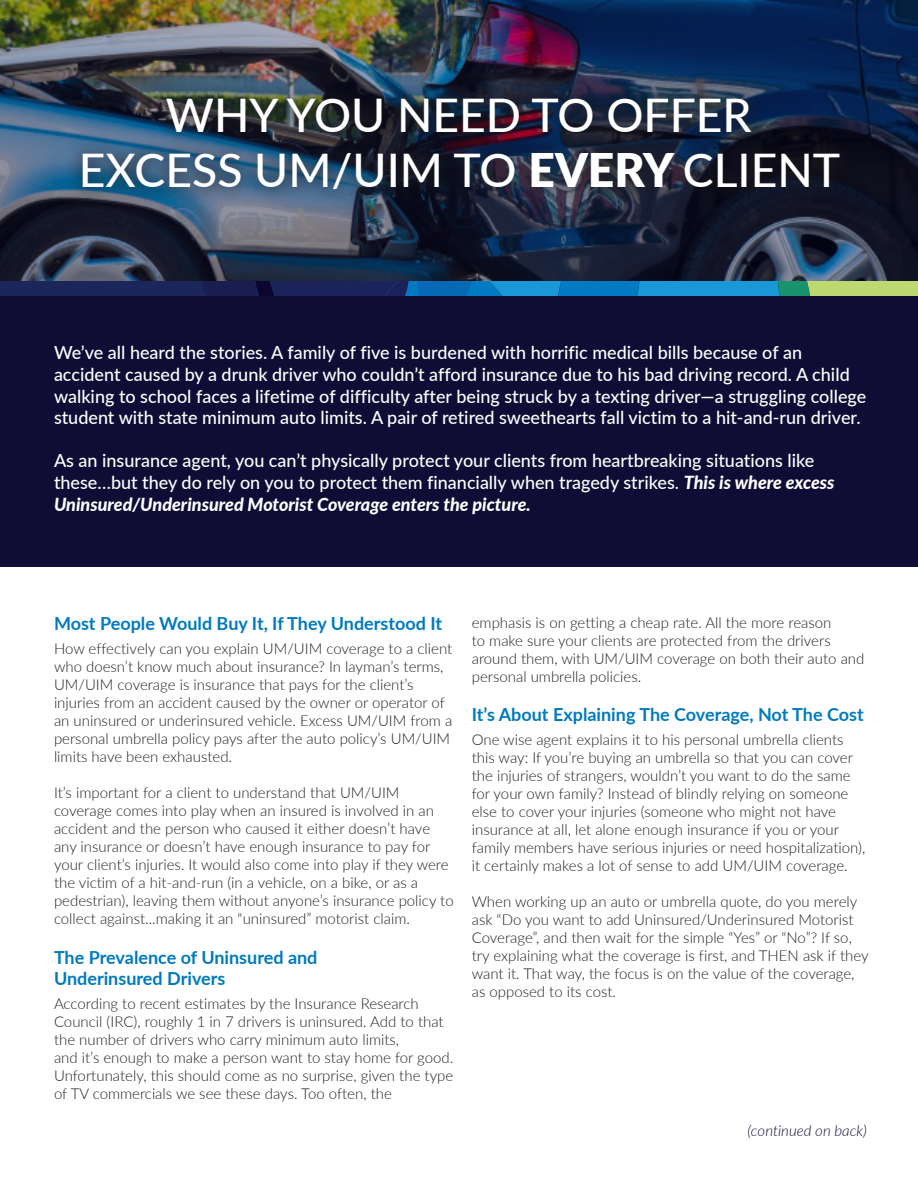
<style>
.page{position:relative;width:918px;height:1188px;background:#fff}
.page>*{position:absolute;margin:0;border:0;box-sizing:border-box;transform-origin:0 0}
.t1{font:500 46.35px "Lato";color:#fff}
.t2{font:500 18px/21.6px "Lato";color:#fff}
.t3{font:700 18px/21.6px "Lato";color:#007abe}
.t4{font:300 15px/18px "Lato";color:#231f20}
.t5{font:italic 300 15px "Lato";color:#0f0c35}
.s1{font-weight:900}
.s2{font-weight:800;font-style:italic}
</style>
<div class="page">
<img style="left:0;top:0;width:918px;height:282px">
<div style="left:0;top:282px;width:918px;height:285px;background:#0f0c35"></div>
<svg style="left:0;top:282px;width:918px;height:14px;background:#286489"></svg>
<img style="left:67px;top:82px;width:788px;height:123px">
<p class="t1" style="left:166px;top:81px;width:587px">WHY YOU NEED TO OFFER</p>
<p class="t1" style="left:79px;top:137px;width:763px">EXCESS UM/UIM TO <span class="s1">EVERY</span> CLIENT</p>
<p class="t2" style="left:54px;top:341px;width:814px">We’ve all heard the stories. A family of five is burdened with horrific medical bills because of an accident caused by a drunk driver who couldn’t afford insurance due to his bad driving record. A child walking to school faces a lifetime of difficulty after being struck by a texting driver—a struggling college student with state minimum auto limits. A pair of retired sweethearts fall victim to a hit-and-run driver.</p>
<p class="t2" style="left:54px;top:449px;width:782px">As an insurance agent, you can’t physically protect your clients from heartbreaking situations like these…but they do rely on you to protect them financially when tragedy strikes. <span class="s2">This is where excess<br>Uninsured/Underinsured Motorist Coverage enters the picture.</span></p>
<p class="t3" style="left:54px;top:612px;width:390px">Most People Would Buy It, If They Understood It</p>
<p class="t4" style="left:54px;top:639px;width:400px">How effectively can you explain UM/UIM coverage to a client</p>
<p class="t4" style="left:54px;top:657px;width:391px">who doesn’t know much about insurance? In layman’s terms,</p>
<p class="t4" style="left:54px;top:675px;width:361px">UM/UIM coverage is insurance that pays for the client’s</p>
<p class="t4" style="left:54px;top:693px;width:392px">injuries from an accident caused by the owner or operator of</p>
<p class="t4" style="left:54px;top:711px;width:400px">an uninsured or underinsured vehicle. Excess UM/UIM from a</p>
<p class="t4" style="left:54px;top:729px;width:398px">personal umbrella policy pays after the auto policy’s UM/UIM</p>
<p class="t4" style="left:54px;top:747px;width:180px">limits have been exhausted.</p>
<p class="t4" style="left:54px;top:783px;width:401px">It’s important for a client to understand that UM/UIM coverage comes into play when an insured is involved in an accident and the person who caused it either doesn’t have any insurance or doesn’t have enough insurance to pay for your client’s injuries. It would also come into play if they were the victim of a hit-and-run (in a vehicle, on a bike, or as a pedestrian), leaving them without anyone’s insurance policy to collect against...making it an “uninsured” motorist claim.</p>
<p class="t3" style="left:54px;top:946px;width:265px">The Prevalence of Uninsured and<br>Underinsured Drivers</p>
<p class="t4" style="left:54px;top:994px;width:366px">According to recent estimates by the Insurance Research</p>
<p class="t4" style="left:54px;top:1012px;width:391px">Council (IRC), roughly 1 in 7 drivers is uninsured. Add to that</p>
<p class="t4" style="left:54px;top:1030px;width:347px">the number of drivers who carry minimum auto limits,</p>
<p class="t4" style="left:54px;top:1048px;width:401px">and it’s enough to make a person want to stay home for good.</p>
<p class="t4" style="left:54px;top:1066px;width:401px">Unfortunately, this should come as no surprise, given the type</p>
<p class="t4" style="left:54px;top:1084px;width:339px">of TV commercials we see these days. Too often, the</p>
<p class="t4" style="left:472px;top:613px;width:394px">emphasis is on getting a cheap rate. All the more reason<br>to make sure your clients are protected from the drivers around them, with UM/UIM coverage on both their auto and personal umbrella policies.</p>
<p class="t3" style="left:472px;top:703px;width:393px">It’s About Explaining The Coverage, Not The Cost</p>
<p class="t4" style="left:472px;top:730px;width:395px">One wise agent explains it to his personal umbrella clients this way: If you’re buying an umbrella so that you can cover the injuries of strangers, wouldn’t you want to do the same for your own family? Instead of blindly relying on someone else to cover your injuries (someone who might not have insurance at all, let alone enough insurance if you or your family members have serious injuries or need hospitalization), it certainly makes a lot of sense to add UM/UIM coverage.</p>
<p class="t4" style="left:472px;top:892px;width:398px">When working up an auto or umbrella quote, do you merely ask “Do you want to add Uninsured/Underinsured Motorist Coverage”, and then wait for the simple “Yes” or “No”? If so, try explaining what the coverage is first, and THEN ask if they want it. That way, the focus is on the value of the coverage, as opposed to its cost.</p>
<p class="t5" style="left:748px;top:1120px;width:121px">(continued on back)</p>
</div>
